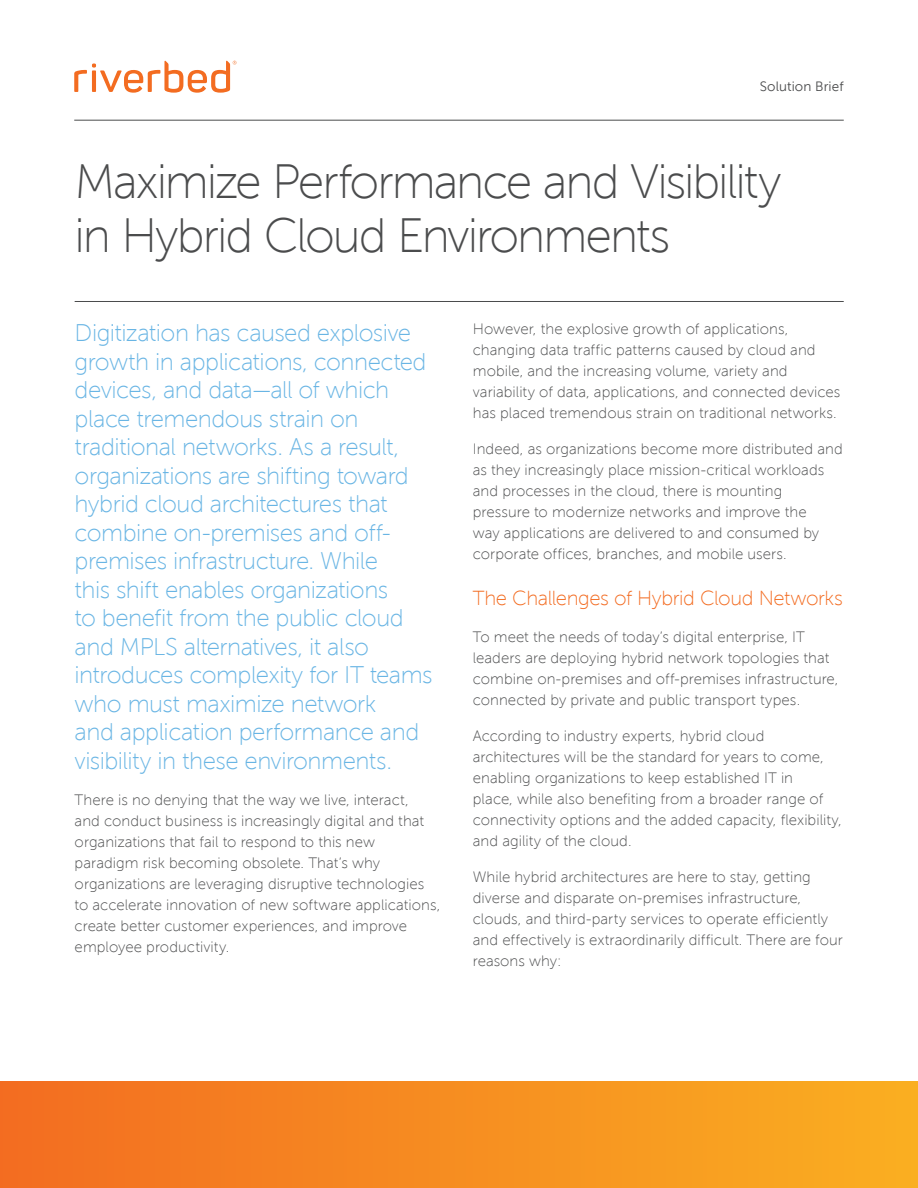
<style>
.page{position:relative;width:918px;height:1188px;background:#fff}
.page>*{position:absolute;margin:0;border:0;box-sizing:border-box;transform-origin:0 0}
.t1{font:48px/53.8px "Museo Sans 100";letter-spacing:-.045em;color:#4b4c4d}
.t2{font:24px/28.5px "Museo Sans 100";letter-spacing:-.02em;color:#69b5e4}
.t3{font:20.25px "Museo Sans 100";letter-spacing:-.02em;color:#f36c21}
.t4{font:15px/21px "Museo Sans 100";letter-spacing:.005em;color:#4b4c4d}
.t5{font:13.5px "Museo Sans 300";letter-spacing:.01em;color:#4b4c4d}
.s1{color:#f36b21}
</style>
<div class="page">
<hr style="left:74px;top:120px;width:770px;height:1px;background:#4b4c4d">
<svg style="left:74px;top:61px;width:162px;height:32px"></svg>
<div style="left:0;top:1081px;width:918px;height:107px;background:linear-gradient(to right,#f36c21,#faaf21)"></div>
<hr style="left:75px;top:301px;width:769px;height:1px;background:#4b4c4d">
<p class="t5" style="left:760px;top:79px;width:85px">Solution Brief</p>
<h1 class="t1" style="left:75px;top:155px;width:708px">Maximize Performance and Visibility in Hybrid Cloud Environments</h1>
<p class="t2" style="left:75px;top:319px;width:359px">Digitization has caused explosive growth in applications, connected devices, and data—all of which place tremendous strain on traditional networks. As a result, organizations are shifting toward hybrid cloud architectures that combine on-premises and off&shy;premises infrastructure. While<br>this shift enables organizations<br>to benefit from the public cloud and MPLS alternatives, it also introduces complexity for IT teams who must maximize network<br>and application performance and visibility in these environments.</p>
<p class="t4" style="left:75px;top:789px;width:367px">There is no denying that the way we live, interact,<br>and conduct business is increasingly digital and that organizations that fail to respond to this new paradigm risk becoming obsolete. That’s why organizations are leveraging disruptive technologies to accelerate innovation of new software applications, create better customer experiences, and improve employee productivity.</p>
<p class="t4" style="left:473px;top:318px;width:369px">However, the explosive growth of applications, changing data traffic patterns caused by cloud and mobile, and the increasing volume, variety and variability of data, applications, and connected devices has placed tremendous strain on traditional networks.</p>
<p class="t4" style="left:473px;top:438px;width:371px">Indeed, as organizations become more distributed and as they increasingly place mission-critical workloads and processes in the cloud, there is mounting pressure to modernize networks and improve the<br>way applications are delivered to and consumed by corporate offices, branches, and mobile users.</p>
<h3 class="t3" style="left:473px;top:587px;width:372px">The Chall<span class="s1">enges of Hybri</span>d Cloud Networks</h3>
<p class="t4" style="left:473px;top:626px;width:367px">To meet the needs of today’s digital enterprise, IT leaders are deploying hybrid network topologies that combine on-premises and off-premises infrastructure, connected by private and public transport types.</p>
<p class="t4" style="left:473px;top:725px;width:370px">According to industry experts, hybrid cloud architectures will be the standard for years to come, enabling organizations to keep established IT in<br>place, while also benefiting from a broader range of connectivity options and the added capacity, flexibility, and agility of the cloud.</p>
<p class="t4" style="left:473px;top:866px;width:372px">While hybrid architectures are here to stay, getting diverse and disparate on-premises infrastructure, clouds, and third-party services to operate efficiently and effectively is extraordinarily difficult. There are four reasons why:</p>
</div>
